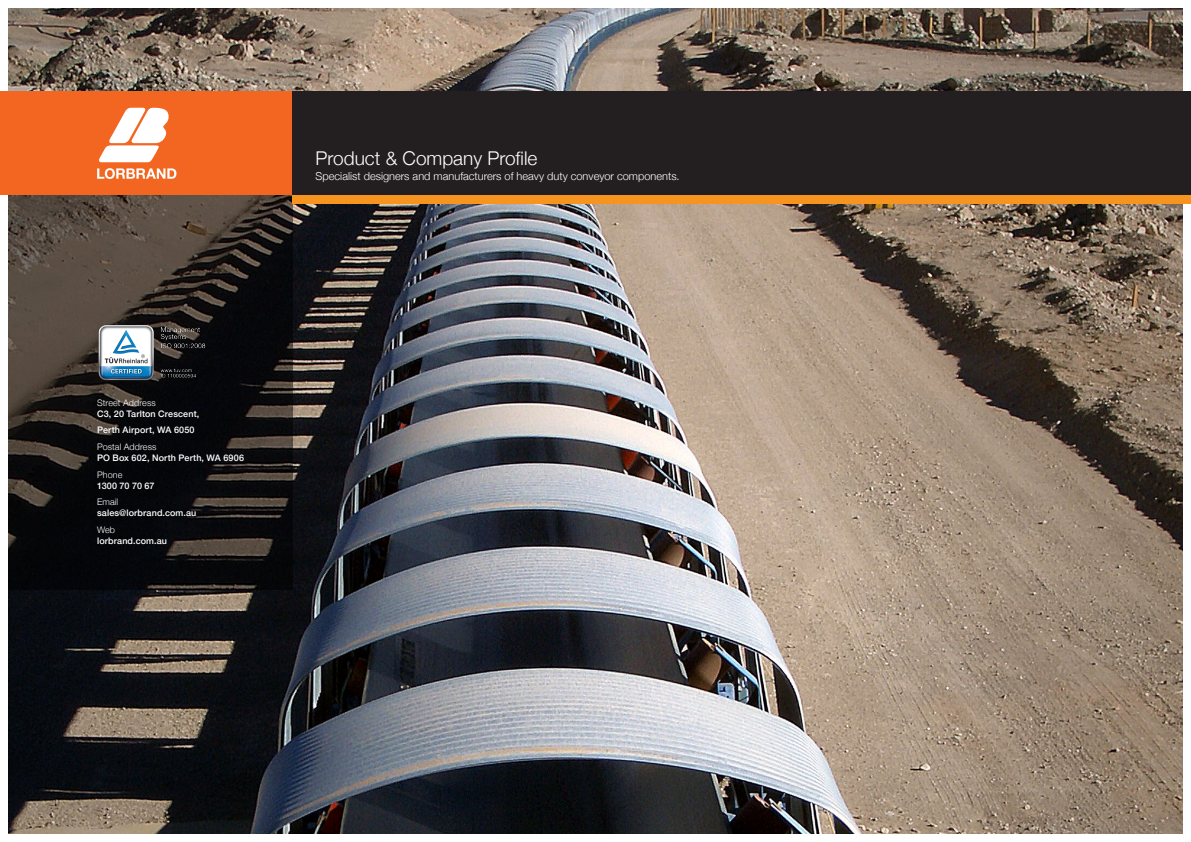
<style>
.page{position:relative;width:1191px;height:842px;background:#fff}
.page>*{position:absolute;margin:0;border:0;box-sizing:border-box;transform-origin:0 0}
.t1{font:300 19px "Helvetica Neue";color:#fff}
.t2{font:300 11px "Helvetica Neue";color:#fff}
.t3{font:500 9px/11px "Helvetica Neue";letter-spacing:.015em;color:#fff}
.t4{font:500 9px/11px "Helvetica Neue";letter-spacing:-.005em;color:#fff}
.s1{font-weight:300}
</style>
<div class="page">
<img style="left:9px;top:9px;width:1173px;height:824px">
<svg style="left:9px;top:195px;width:284px;height:395px;fill:#0a0a0d"></svg>
<div style="left:0;top:91px;width:293px;height:104px;background:#f26621"></div>
<svg style="left:99px;top:108px;width:70px;height:54px"></svg>
<svg style="left:97px;top:168px;width:79px;height:11px"></svg>
<div style="left:293px;top:91px;width:898px;height:104px;background:#231f20"></div>
<div style="left:293px;top:195px;width:898px;height:8px;background:#f7941f"></div>
<img style="left:97px;top:323px;width:114px;height:59px">
<p class="t1" style="left:316px;top:143px;width:223px">Product &amp; Company Profile</p>
<p class="t2" style="left:316px;top:167px;width:365px">Specialist designers and manufacturers of heavy duty conveyor components.</p>
<p class="t3" style="left:97px;top:396px;width:104px"><span class="s1">Street Address<br></span>C3, 20 Tarlton Crescent,</p>
<p class="t3" style="left:97px;top:424px;width:99px">Perth Airport, WA 6050</p>
<p class="t3" style="left:97px;top:440px;width:148px"><span class="s1">Postal Address<br></span>PO Box 602, North Perth, WA 6906</p>
<p class="t4" style="left:97px;top:468px;width:59px"><span class="s1">Phone<br></span>1300 70 70 67</p>
<p class="t3" style="left:97px;top:496px;width:101px"><span class="s1">Email </span>sales@lorbrand.com.au</p>
<p class="t3" style="left:97px;top:523px;width:71px"><span class="s1">Web </span>lorbrand.com.au</p>
</div>
